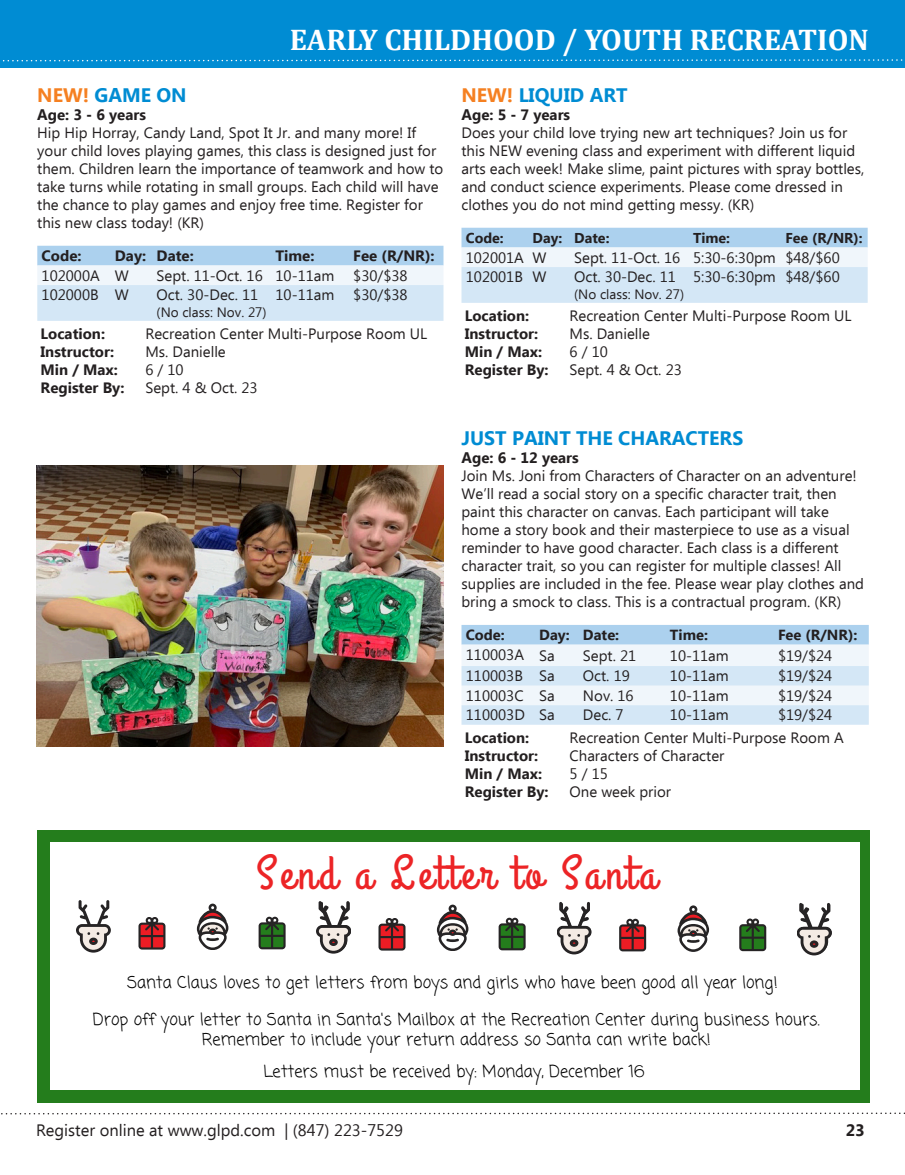
<style>
.page{position:relative;width:905px;height:1175px;background:#fff}
.page>*{position:absolute;margin:0;border:0;box-sizing:border-box;transform-origin:0 0}
.t1{font:48px "Grand Hotel";letter-spacing:.08em;color:#ec2426}
.t2{font:700 30px "Cambria";color:#fff}
.t3{font:700 19.5px "Ebrima";color:#008cd3}
.t4{font:16.5px/19.8px "Coming Soon";color:#000;text-align:center}
.t5{font:16.5px "Ebrima";color:#231f20}
.t6{font:700 16.5px "Ebrima";color:#231f20}
.t7{font:15px/18px "Ebrima";color:#231f20}
.t8{font:700 15px "Ebrima";color:#231f20}
.t9{font:700 14.7px "Ebrima";color:#231f20}
.t10{font:700 14.25px "Ebrima";color:#231f20}
.t11{font:13.5px "Ebrima";color:#231f20}
.s1{color:#f58021}
</style>
<div class="page">
<div style="left:0;top:0;width:904px;height:68px;background:#008cd3"></div>
<svg style="left:2px;top:59px;width:903px;height:4px"></svg>
<svg style="left:1px;top:1112px;width:904px;height:3px"></svg>
<svg style="left:461px;top:625px;width:407px;height:99px"></svg>
<svg style="left:37px;top:246px;width:406px;height:75px"></svg>
<svg style="left:461px;top:228px;width:406px;height:75px"></svg>
<img style="left:36px;top:465px;width:407px;height:281px">
<div style="left:37px;top:830px;width:833px;height:272px;background:#247d1c"></div>
<div style="left:51px;top:842px;width:808px;height:247px;background:#fff"></div>
<svg style="left:197px;top:903px;width:31px;height:46px"></svg>
<svg style="left:76px;top:900px;width:35px;height:52px"></svg>
<svg style="left:258px;top:916px;width:27px;height:33px"></svg>
<svg style="left:138px;top:917px;width:27px;height:32px"></svg>
<svg style="left:437px;top:904px;width:31px;height:46px"></svg>
<svg style="left:316px;top:901px;width:35px;height:52px"></svg>
<svg style="left:498px;top:917px;width:27px;height:33px"></svg>
<svg style="left:378px;top:918px;width:27px;height:32px"></svg>
<svg style="left:677px;top:905px;width:32px;height:46px"></svg>
<svg style="left:557px;top:902px;width:34px;height:52px"></svg>
<svg style="left:739px;top:918px;width:27px;height:33px"></svg>
<svg style="left:619px;top:919px;width:27px;height:32px"></svg>
<svg style="left:797px;top:903px;width:34px;height:52px"></svg>
<p class="t2" style="left:290px;top:19px;width:580px">EARLY CHILDHOOD / YOUTH RECREATION</p>
<p class="t3" style="left:37px;top:80px;width:151px"><span class="s1">NEW!</span> GAME ON</p>
<p class="t8" style="left:37px;top:103px;width:110px">Age: 3 - 6 years</p>
<p class="t7" style="left:37px;top:124px;width:407px">Hip Hip Horray, Candy Land, Spot It Jr. and many more! If your child loves playing games, this class is designed just for them. Children learn the importance of teamwork and how to take turns while rotating in small groups. Each child will have the chance to play games and enjoy free time. Register for this new class today! (KR)</p>
<p class="t8" style="left:42px;top:245px;width:41px">Code:</p>
<p class="t8" style="left:115px;top:245px;width:33px">Day:</p>
<p class="t8" style="left:157px;top:245px;width:39px">Date:</p>
<p class="t8" style="left:275px;top:245px;width:40px">Time:</p>
<p class="t8" style="left:353px;top:245px;width:83px">Fee (R/NR):</p>
<p class="t7" style="left:42px;top:267px;width:60px">102000A</p>
<p class="t7" style="left:115px;top:267px;width:16px">W</p>
<p class="t7" style="left:157px;top:267px;width:108px">Sept. 11-Oct. 16</p>
<p class="t7" style="left:275px;top:267px;width:60px">10-11am</p>
<p class="t7" style="left:353px;top:267px;width:56px">$30/$38</p>
<p class="t7" style="left:42px;top:287px;width:59px">102000B</p>
<p class="t7" style="left:115px;top:287px;width:16px">W</p>
<p class="t7" style="left:157px;top:287px;width:103px">Oct. 30-Dec. 11</p>
<p class="t11" style="left:157px;top:302px;width:111px">(No class: Nov. 27)</p>
<p class="t7" style="left:275px;top:287px;width:60px">10-11am</p>
<p class="t7" style="left:353px;top:287px;width:56px">$30/$38</p>
<p class="t8" style="left:41px;top:322px;width:66px">Location:</p>
<p class="t7" style="left:145px;top:325px;width:283px">Recreation Center Multi-Purpose Room UL</p>
<p class="t8" style="left:41px;top:340px;width:75px">Instructor:</p>
<p class="t7" style="left:145px;top:343px;width:82px">Ms. Danielle</p>
<p class="t8" style="left:41px;top:358px;width:79px">Min / Max:</p>
<p class="t7" style="left:145px;top:361px;width:40px">6 / 10</p>
<p class="t8" style="left:41px;top:376px;width:85px">Register By:</p>
<p class="t7" style="left:145px;top:379px;width:114px">Sept. 4 &amp; Oct. 23</p>
<p class="t3" style="left:461px;top:80px;width:167px"><span class="s1">NEW!</span> LIQUID ART</p>
<p class="t8" style="left:461px;top:103px;width:110px">Age: 5 - 7 years</p>
<p class="t7" style="left:461px;top:124px;width:404px">Does your child love trying new art techniques? Join us for this NEW evening class and experiment with different liquid arts each week! Make slime, paint pictures with spray bottles, and conduct science experiments. Please come dressed in clothes you do not mind getting messy. (KR)</p>
<p class="t10" style="left:466px;top:227px;width:39px">Code:</p>
<p class="t10" style="left:532px;top:227px;width:31px">Day:</p>
<p class="t10" style="left:574px;top:227px;width:37px">Date:</p>
<p class="t10" style="left:693px;top:227px;width:39px">Time:</p>
<p class="t10" style="left:785px;top:227px;width:79px">Fee (R/NR):</p>
<p class="t7" style="left:466px;top:249px;width:60px">102001A</p>
<p class="t7" style="left:532px;top:249px;width:16px">W</p>
<p class="t7" style="left:574px;top:249px;width:108px">Sept. 11-Oct. 16</p>
<p class="t7" style="left:693px;top:249px;width:84px">5:30-6:30pm</p>
<p class="t7" style="left:785px;top:249px;width:56px">$48/$60</p>
<p class="t7" style="left:466px;top:269px;width:59px">102001B</p>
<p class="t7" style="left:532px;top:269px;width:16px">W</p>
<p class="t7" style="left:574px;top:269px;width:103px">Oct. 30-Dec. 11</p>
<p class="t11" style="left:574px;top:284px;width:111px">(No class: Nov. 27)</p>
<p class="t7" style="left:693px;top:269px;width:84px">5:30-6:30pm</p>
<p class="t7" style="left:785px;top:269px;width:56px">$48/$60</p>
<p class="t8" style="left:464px;top:304px;width:66px">Location:</p>
<p class="t7" style="left:569px;top:307px;width:283px">Recreation Center Multi-Purpose Room UL</p>
<p class="t8" style="left:464px;top:322px;width:75px">Instructor:</p>
<p class="t7" style="left:569px;top:325px;width:82px">Ms. Danielle</p>
<p class="t8" style="left:464px;top:340px;width:79px">Min / Max:</p>
<p class="t7" style="left:569px;top:343px;width:40px">6 / 10</p>
<p class="t8" style="left:464px;top:358px;width:85px">Register By:</p>
<p class="t7" style="left:569px;top:361px;width:114px">Sept. 4 &amp; Oct. 23</p>
<p class="t3" style="left:461px;top:423px;width:283px">JUST PAINT THE CHARACTERS</p>
<p class="t8" style="left:461px;top:446px;width:119px">Age: 6 - 12 years</p>
<p class="t7" style="left:461px;top:467px;width:404px">Join Ms. Joni from Characters of Character on an adventure!<br>We’ll read a social story on a specific character trait, then paint this character on canvas. Each participant will take home a story book and their masterpiece to use as a visual reminder to have good character. Each class is a different character trait, so you can register for multiple classes! All supplies are included in the fee. Please wear play clothes and bring a smock to class. This is a contractual program. (KR)</p>
<p class="t9" style="left:466px;top:624px;width:40px">Code:</p>
<p class="t9" style="left:539px;top:624px;width:32px">Day:</p>
<p class="t9" style="left:583px;top:624px;width:38px">Date:</p>
<p class="t9" style="left:670px;top:624px;width:39px">Time:</p>
<p class="t9" style="left:778px;top:624px;width:81px">Fee (R/NR):</p>
<p class="t7" style="left:466px;top:646px;width:60px">110003A</p>
<p class="t7" style="left:539px;top:647px;width:17px">Sa</p>
<p class="t7" style="left:583px;top:647px;width:55px">Sept. 21</p>
<p class="t7" style="left:670px;top:647px;width:60px">10-11am</p>
<p class="t7" style="left:778px;top:647px;width:56px">$19/$24</p>
<p class="t7" style="left:466px;top:668px;width:59px">110003B</p>
<p class="t7" style="left:539px;top:668px;width:17px">Sa</p>
<p class="t7" style="left:583px;top:668px;width:48px">Oct. 19</p>
<p class="t7" style="left:670px;top:668px;width:60px">10-11am</p>
<p class="t7" style="left:778px;top:668px;width:56px">$19/$24</p>
<p class="t7" style="left:466px;top:687px;width:59px">110003C</p>
<p class="t7" style="left:539px;top:687px;width:17px">Sa</p>
<p class="t7" style="left:583px;top:687px;width:52px">Nov. 16</p>
<p class="t7" style="left:670px;top:687px;width:60px">10-11am</p>
<p class="t7" style="left:778px;top:687px;width:56px">$19/$24</p>
<p class="t7" style="left:466px;top:707px;width:61px">110003D</p>
<p class="t7" style="left:539px;top:707px;width:17px">Sa</p>
<p class="t7" style="left:583px;top:707px;width:42px">Dec. 7</p>
<p class="t7" style="left:670px;top:707px;width:60px">10-11am</p>
<p class="t7" style="left:778px;top:707px;width:56px">$19/$24</p>
<p class="t8" style="left:464px;top:726px;width:66px">Location:</p>
<p class="t7" style="left:569px;top:729px;width:276px">Recreation Center Multi-Purpose Room A</p>
<p class="t8" style="left:464px;top:744px;width:75px">Instructor:</p>
<p class="t7" style="left:569px;top:747px;width:156px">Characters of Character</p>
<p class="t8" style="left:464px;top:762px;width:79px">Min / Max:</p>
<p class="t7" style="left:569px;top:765px;width:40px">5 / 15</p>
<p class="t8" style="left:464px;top:780px;width:85px">Register By:</p>
<p class="t7" style="left:569px;top:783px;width:103px">One week prior</p>
<p class="t1" style="left:256px;top:842px;width:401px">Send a Letter to Santa</p>
<p class="t4" style="left:127px;top:973px;width:652px">Santa Claus loves to get letters from boys and girls who have been good all year long!</p>
<p class="t4" style="left:93px;top:1010px;width:728px">Drop off your letter to Santa in Santa's Mailbox at the Recreation Center during business hours.<br>Remember to include your return address so Santa can write back!</p>
<p class="t4" style="left:263px;top:1063px;width:383px">Letters must be received by: Monday, December 16</p>
<p class="t5" style="left:36px;top:1118px;width:368px">Register online at www.glpd.com | (847) 223-7529</p>
<p class="t6" style="left:845px;top:1118px;width:20px">23</p>
</div>
